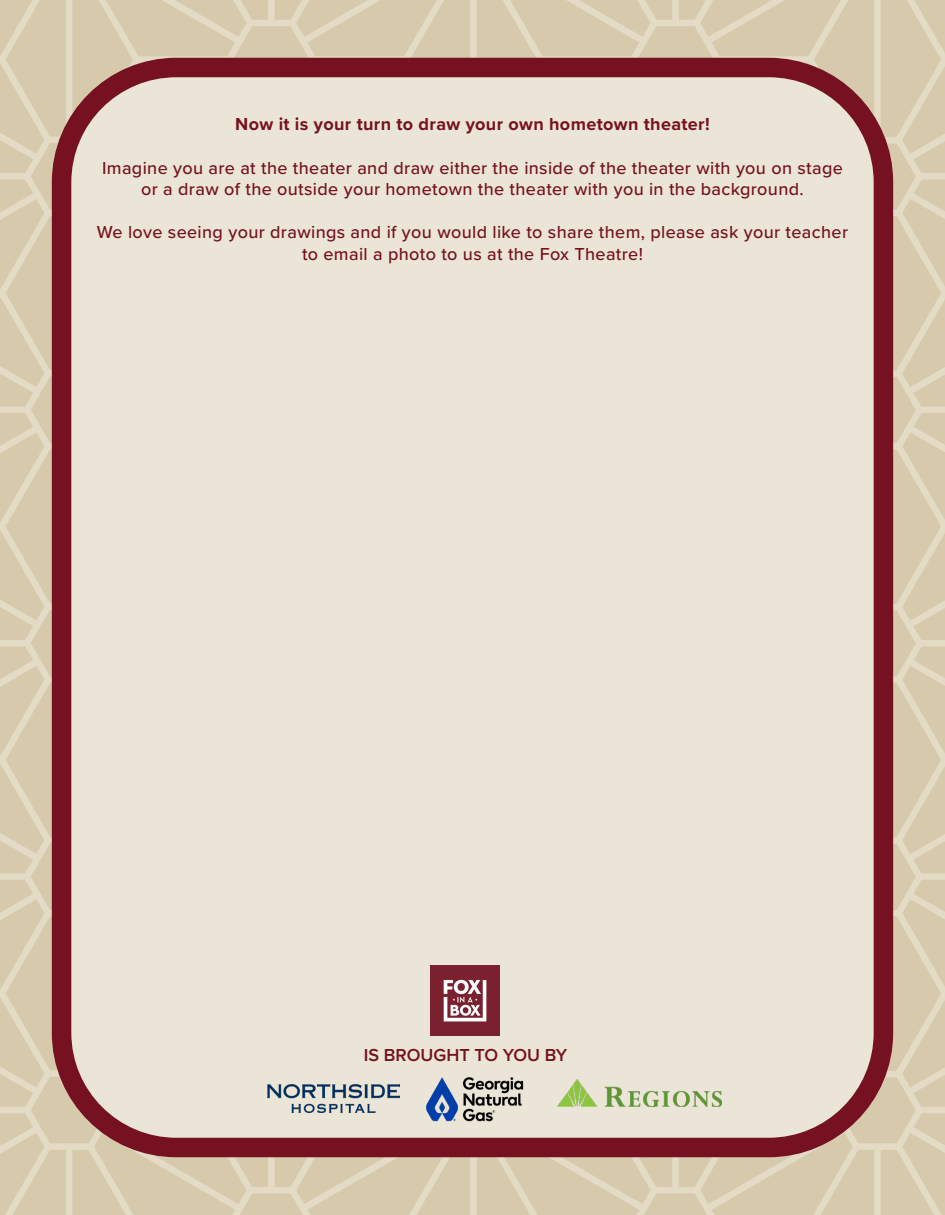
<style>
.page{position:relative;width:945px;height:1215px;background:#fff}
.page>*{position:absolute;margin:0;border:0;box-sizing:border-box;transform-origin:0 0}
.t1{font:500 18px/21.6px "Proxima Nova";letter-spacing:.02em;color:#761121;text-align:center}
.t2{font:700 18px "Proxima Nova";letter-spacing:.02em;color:#761121}
.t3{font:600 18px "Proxima Nova";color:#761121}
</style>
<div class="page">
<img style="left:0;top:0;width:945px;height:1215px">
<div style="left:62px;top:68px;width:821px;height:1080px;background:#eae5d6;border-radius:115px"></div>
<div style="left:52px;top:58px;width:841px;height:1099px;border:20px solid #761121;border-radius:115px"></div>
<img style="left:268px;top:1084px;width:131px;height:28px">
<img style="left:426px;top:1077px;width:98px;height:45px">
<img style="left:558px;top:1080px;width:163px;height:27px">
<img style="left:431px;top:966px;width:69px;height:69px">
<p class="t2" style="left:235px;top:111px;width:476px">Now it is your turn to draw your own hometown theater!</p>
<p class="t1" style="left:102px;top:156px;width:742px">Imagine you are at the theater and draw either the inside of the theater with you on stage or a draw of the outside your hometown the theater with you in the background.</p>
<p class="t1" style="left:97px;top:221px;width:753px">We love seeing your drawings and if you would like to share them, please ask your teacher to email a photo to us at the Fox Theatre!</p>
<p class="t3" style="left:364px;top:1042px;width:205px">IS BROUGHT TO YOU BY</p>
</div>
